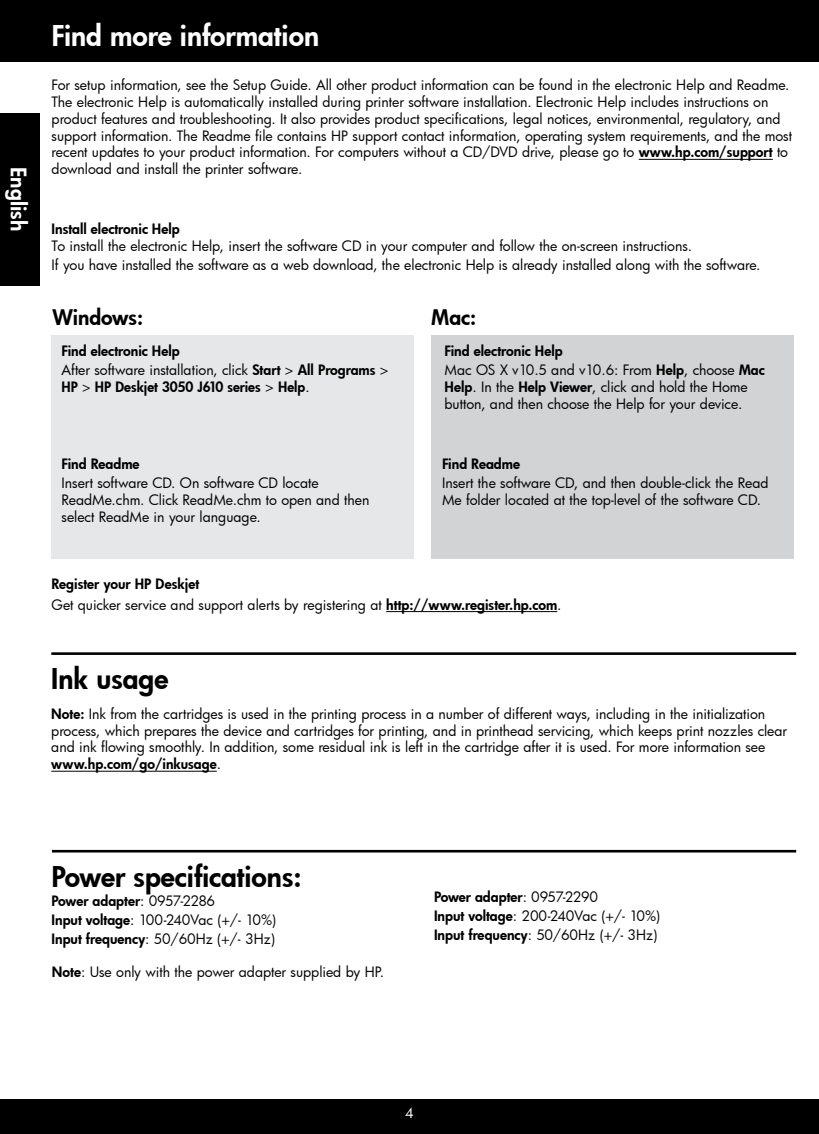
<style>
.page{position:relative;width:819px;height:1134px;background:#fff}
.page>*{position:absolute;margin:0;border:0;box-sizing:border-box;transform-origin:0 0}
.t1{font:28px "Futura Hv";color:#000}
.t2{font:28px "Futura Hv";color:#fff}
.t3{font:21px "Futura Hv";color:#000}
.t4{font:21px "Futura Hv";color:#fff}
.t5{font:14px/16.8px "Futura Bk";color:#000}
.t6{font:14px "Futura Hv";color:#000}
.t7{font:14px "Futura Bk";color:#fff}
.s1{font-family:"Futura Hv"}
.s2{font-family:"Futura Bk"}
</style>
<div class="page">
<div style="left:0;top:0;width:819px;height:62px;background:#000"></div>
<div style="left:0;top:1099px;width:819px;height:35px;background:#000"></div>
<hr style="left:52px;top:850px;width:744px;height:3px;background:#000">
<hr style="left:51px;top:652px;width:745px;height:3px;background:#000">
<hr style="left:51px;top:771px;width:166px;height:1px;background:#000">
<div style="left:51px;top:335px;width:362px;height:224px;background:#e6e7e8"></div>
<div style="left:432px;top:335px;width:362px;height:224px;background:#d1d3d4"></div>
<hr style="left:639px;top:159px;width:134px;height:1px;background:#000">
<hr style="left:386px;top:611px;width:171px;height:1px;background:#000">
<div style="left:0;top:113px;width:40px;height:172px;background:#000"></div>
<h2 class="t4" style="left:33px;top:167px;width:65px;rotate:90deg">English</h2>
<h1 class="t2" style="left:52px;top:17px;width:269px">Find more information</h1>
<p class="t5" style="left:52px;top:76px;width:742px">For setup information, see the Setup Guide. All other product information can be found in the electronic Help and Readme.<br>The electronic Help is automatically installed during printer software installation. Electronic Help includes instructions on product features and troubleshooting. It also provides product specifications, legal notices, environmental, regulatory, and support information. The Readme file contains HP support contact information, operating system requirements, and the most recent updates to your product information. For computers without a CD/DVD drive, please go to <span class="s1">www.hp.com/support</span> to download and install the printer software.</p>
<p class="t6" style="left:52px;top:220px;width:130px">Install electronic Help</p>
<p class="t5" style="left:52px;top:237px;width:642px">To install the electronic Help, insert the software CD in your computer and follow the on-screen instructions.</p>
<p class="t5" style="left:52px;top:256px;width:711px">If you have installed the software as a web download, the electronic Help is already installed along with the software.</p>
<h2 class="t3" style="left:52px;top:303px;width:92px">Windows:</h2>
<h2 class="t3" style="left:432px;top:303px;width:46px">Mac:</h2>
<p class="t6" style="left:62px;top:341px;width:120px">Find electronic Help</p>
<p class="t5" style="left:62px;top:362px;width:329px">After software installation, click <span class="s1">Start</span> &gt; <span class="s1">All Programs</span> &gt;</p>
<p class="t6" style="left:62px;top:378px;width:250px">HP <span class="s2">&gt;</span> HP Deskjet 3050 J610 series <span class="s2">&gt;</span> Help<span class="s2">.</span></p>
<p class="t6" style="left:62px;top:454px;width:80px">Find Readme</p>
<p class="t5" style="left:62px;top:475px;width:309px">Insert software CD. On software CD locate<br>ReadMe.chm. Click ReadMe.chm to open and then select ReadMe in your language.</p>
<p class="t6" style="left:445px;top:341px;width:120px">Find electronic Help</p>
<p class="t5" style="left:445px;top:362px;width:322px">Mac OS X v10.5 and v10.6: From <span class="s1">Help</span>, choose <span class="s1">Mac<br>Help</span>. In the <span class="s1">Help Viewer</span>, click and hold the Home button, and then choose the Help for your device.</p>
<p class="t6" style="left:442px;top:454px;width:80px">Find Readme</p>
<p class="t5" style="left:442px;top:475px;width:328px">Insert the software CD, and then double-click the Read<br>Me folder located at the top-level of the software CD.</p>
<p class="t6" style="left:52px;top:574px;width:149px">Register your HP Deskjet</p>
<p class="t5" style="left:52px;top:596px;width:512px">Get quicker service and support alerts by registering at <span class="s1">http://www.register.hp.com</span>.</p>
<h1 class="t1" style="left:51px;top:660px;width:119px">Ink usage</h1>
<p class="t5" style="left:51px;top:705px;width:737px"><span class="s1">Note:</span> Ink from the cartridges is used in the printing process in a number of different ways, including in the initialization process, which prepares the device and cartridges for printing, and in printhead servicing, which keeps print nozzles clear and ink flowing smoothly. In addition, some residual ink is left in the cartridge after it is used. For more information see</p>
<p class="t6" style="left:51px;top:755px;width:171px">www.hp.com/go/inkusage<span class="s2">.</span></p>
<h1 class="t1" style="left:52px;top:857px;width:252px">Power specifications:</h1>
<p class="t6" style="left:52px;top:891px;width:165px">Power adapter<span class="s2">: 0957-2286</span></p>
<p class="t5" style="left:52px;top:910px;width:226px;line-height:19.2px"><span class="s1">Input voltage</span>: 100-240Vac (+/- 10%)<br><span class="s1">Input frequency</span>: 50/60Hz (+/- 3Hz)</p>
<p class="t5" style="left:52px;top:963px;width:334px"><span class="s1">Note</span>: Use only with the power adapter supplied by HP.</p>
<p class="t6" style="left:434px;top:887px;width:165px">Power adapter<span class="s2">: 0957-2290</span></p>
<p class="t5" style="left:434px;top:906px;width:228px;line-height:19.2px"><span class="s1">Input voltage</span>: 200-240Vac (+/- 10%)<br><span class="s1">Input frequency</span>: 50/60Hz (+/- 3Hz)</p>
<p class="t7" style="left:405px;top:1104px;width:10px">4</p>
</div>
